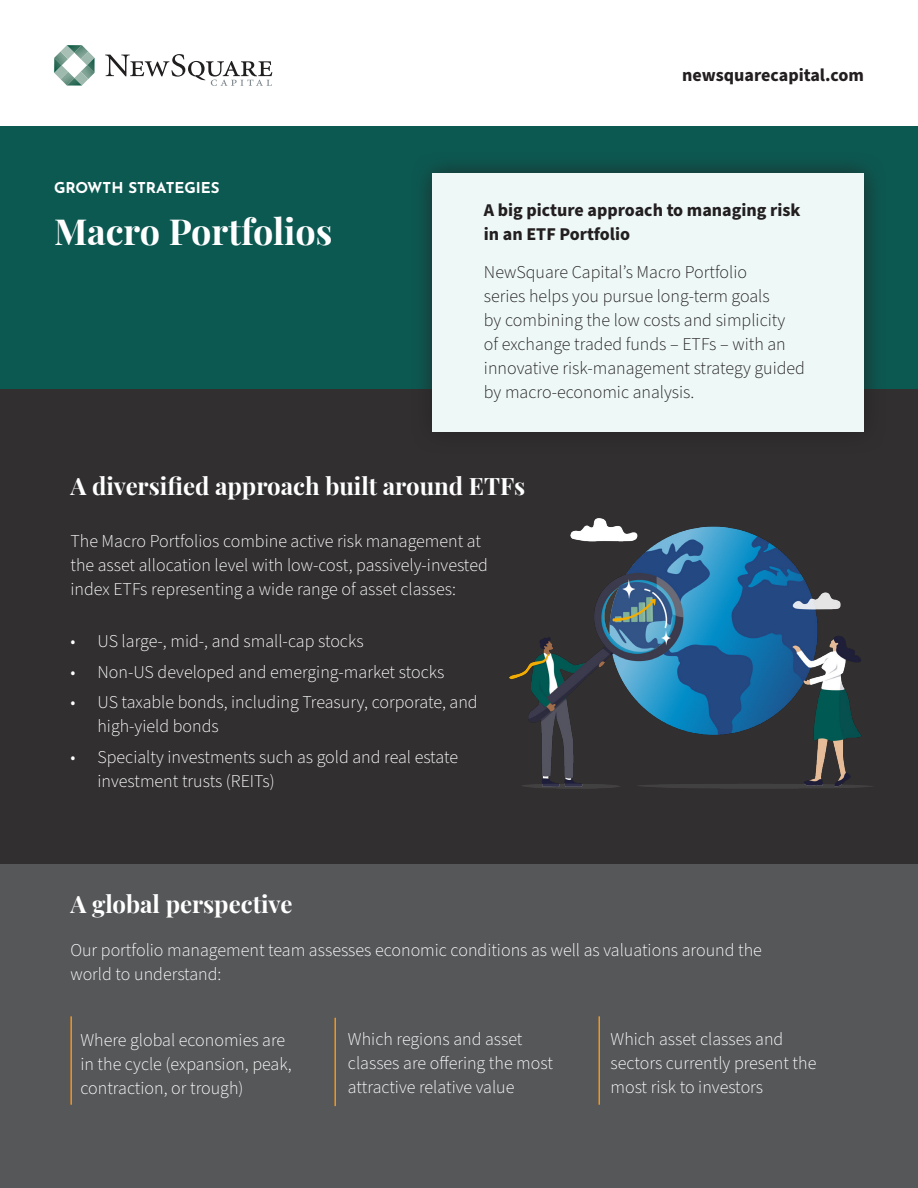
<style>
.page{position:relative;width:918px;height:1188px;background:#fff}
.page>*{position:absolute;margin:0;border:0;box-sizing:border-box;transform-origin:0 0}
.t1{font:700 36px "Playfair Display";color:#fff}
.t2{font:700 24px "Playfair Display";color:#fff}
.t3{font:300 18px/24px "Source Sans Pro";color:#fff}
.t4{font:300 18px/24px "Source Sans Pro";color:#231f20}
.t5{font:700 18px/24px "Source Sans Pro";color:#231f20}
.t6{font:700 15px "Josefin Sans";color:#fff}
</style>
<div class="page">
<div style="left:0;top:127px;width:918px;height:276px;background:#0c5952"></div>
<div style="left:0;top:390px;width:918px;height:798px;background:#312f30"></div>
<div style="left:0;top:864px;width:918px;height:324px;background:#555759"></div>
<div style="left:410px;top:151px;width:477px;height:304px;background:#231f20;opacity:.75"></div>
<div style="left:432px;top:174px;width:432px;height:258px;background:#eef8f7"></div>
<svg style="left:105px;top:54px;width:167px;height:32px"></svg>
<svg style="left:54px;top:45px;width:41px;height:40px"></svg>
<img style="left:510px;top:519px;width:362px;height:270px">
<hr style="left:70px;top:1016px;width:2px;height:89px;background:#f3961e">
<hr style="left:334px;top:1018px;width:2px;height:88px;background:#f3961e">
<hr style="left:599px;top:1016px;width:1px;height:89px;background:#f3961e">
<p class="t6" style="left:54px;top:175px;width:167px">GROWTH STRATEGIES</p>
<p class="t1" style="left:54px;top:203px;width:280px">Macro Portfolios</p>
<p class="t5" style="left:682px;top:64px;width:183px">newsquarecapital.com</p>
<p class="t5" style="left:484px;top:199px;width:318px">A big picture approach to managing risk in an ETF Portfolio</p>
<p class="t4" style="left:484px;top:260px;width:323px">NewSquare Capital’s Macro Portfolio<br>series helps you pursue long-term goals<br>by combining the low costs and simplicity<br>of exchange traded funds – ETFs – with an innovative risk-management strategy guided by macro-economic analysis.</p>
<p class="t2" style="left:70px;top:467px;width:456px">A diversified approach built around ETFs</p>
<p class="t3" style="left:70px;top:530px;width:419px">The Macro Portfolios combine active risk management at the asset allocation level with low-cost, passively-invested index ETFs representing a wide range of asset classes:</p>
<p class="t3" style="left:70px;top:629px;width:295px">• US large-, mid-, and small-cap stocks</p>
<p class="t3" style="left:70px;top:660px;width:375px">• Non-US developed and emerging-market stocks</p>
<p class="t3" style="left:97px;top:691px;width:382px;text-indent:-27px">• US taxable bonds, including Treasury, corporate, and high-yield bonds</p>
<p class="t3" style="left:97px;top:746px;width:362px;text-indent:-27px">• Specialty investments such as gold and real estate investment trusts (REITs)</p>
<p class="t2" style="left:70px;top:886px;width:224px">A global perspective</p>
<p class="t3" style="left:70px;top:938px;width:693px">Our portfolio management team assesses economic conditions as well as valuations around the world to understand:</p>
<p class="t3" style="left:348px;top:1028px;width:207px">Which regions and asset classes are offering the most attractive relative value</p>
<p class="t3" style="left:80px;top:1028px;width:213px">Where global economies are in the cycle (expansion, peak, contraction, or trough)</p>
<p class="t3" style="left:611px;top:1028px;width:207px">Which asset classes and sectors currently present the most risk to investors</p>
</div>
